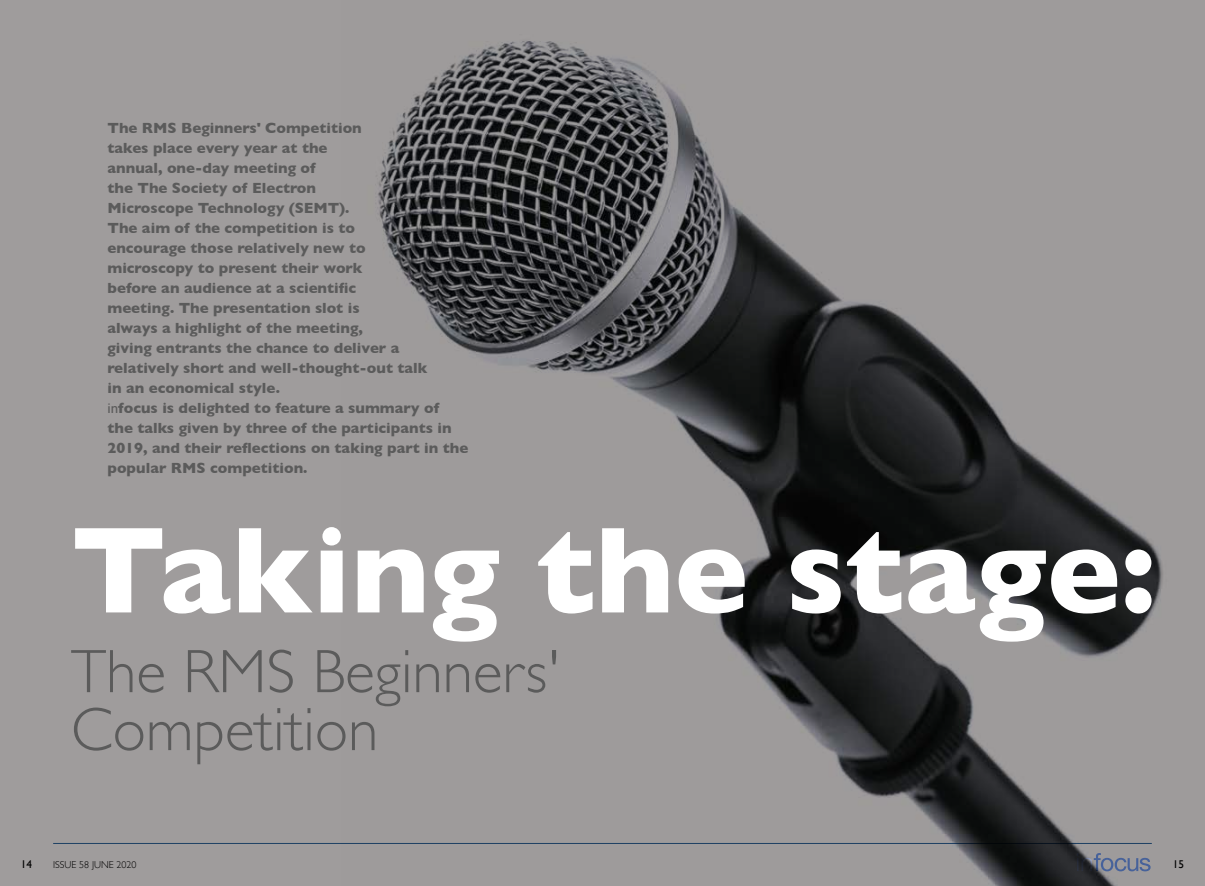
<style>
.page{position:relative;width:1205px;height:886px;background:#9f9c9c}
.page>*{position:absolute;margin:0;border:0;box-sizing:border-box;transform-origin:0 0}
.t1{font:700 124.38px "Gill Sans";color:#fff}
.t2{font:300 61.62px/58px "Gill Sans";color:#5b5b5b}
.t3{font:700 15px/20px "Gill Sans";color:#5b5b5b}
.t4{font:11.25px "Gill Sans";color:#000}
.t5{font:300 10px "Gill Sans";color:#000}
.s1{font-weight:400}
</style>
<div class="page">
<hr style="left:53px;top:843px;width:1099px;height:1px;background:#1e4164">
<img style="left:378px;top:41px;width:785px;height:845px">
<p class="t3" style="left:107px;top:117px;width:362px">The RMS Beginners' Competition<br>takes place every year at the<br>annual, one-day meeting of<br>the The Society of Electron<br>Microscope Technology (SEMT).<br>The aim of the competition is to<br>encourage those relatively new to<br>microscopy to present their work<br>before an audience at a scientific<br>meeting. The presentation slot is<br>always a highlight of the meeting,<br>giving entrants the chance to deliver a relatively short and well-thought-out talk<br>in an economical style.<br><span class="s1">in</span>focus is delighted to feature a summary of the talks given by three of the participants in 2019, and their reflections on taking part in the popular RMS competition.</p>
<h1 class="t1" style="left:71px;top:472px;width:1086px">Taking the stage:</h1>
<h2 class="t2" style="left:71px;top:640px;width:491px">The RMS Beginners'<br>Competition</h2>
<p class="t4" style="left:21px;top:858px;width:13px">14</p>
<p class="t5" style="left:53px;top:856px;width:85px">ISSUE 58 JUNE 2020</p>
<p class="t4" style="left:1173px;top:858px;width:13px">15</p>
</div>
